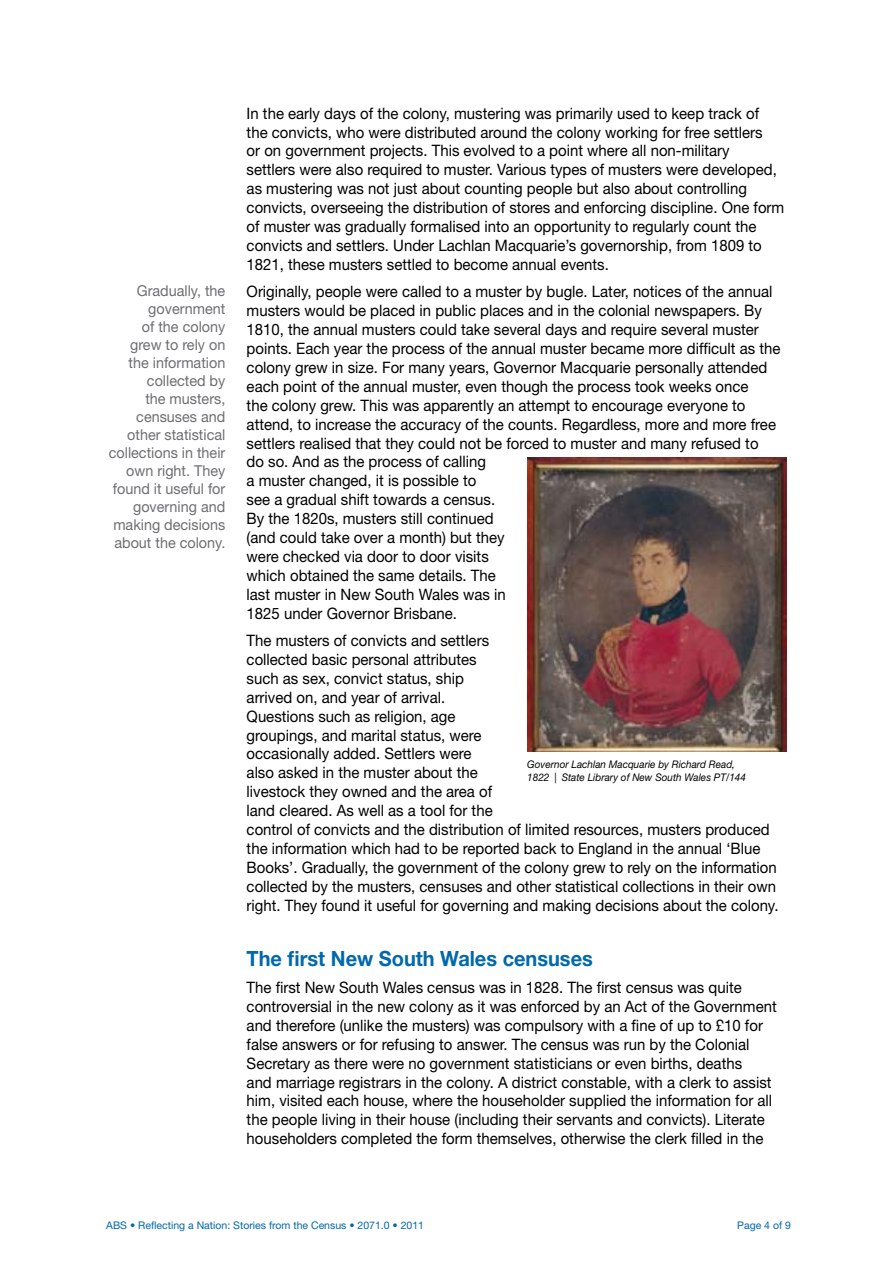
<style>
.page{position:relative;width:893px;height:1263px;background:#fff}
.page>*{position:absolute;margin:0;border:0;box-sizing:border-box;transform-origin:0 0}
.t1{font:700 21px "Helvetica Neue";color:#0068ac;scale:.95 1}
.t2{font:15.75px/18.9px "Helvetica Neue";color:#000;scale:.95 1}
.t3{font:15px/18px "Helvetica Neue";color:#6d6e71;text-align:right;scale:.96 1}
.t4{font:italic 10.5px/12.6px "Helvetica Neue";color:#000;scale:.95 1}
.t5{font:10.5px "Helvetica Neue";color:#0068ac}
</style>
<div class="page">
<img style="left:527px;top:457px;width:260px;height:295px">
<p class="t3" style="left:109px;top:281px;width:123px">Gradually, the government<br>of the colony grew to rely on the information collected by<br>the musters, censuses and other statistical collections in their own right. They found it useful for governing and making decisions about the colony.</p>
<p class="t2" style="left:247px;top:103px;width:567px">In the early days of the colony, mustering was primarily used to keep track of<br>the convicts, who were distributed around the colony working for free settlers<br>or on government projects. This evolved to a point where all non-military<br>settlers were also required to muster. Various types of musters were developed, as mustering was not just about counting people but also about controlling convicts, overseeing the distribution of stores and enforcing discipline. One form of muster was gradually formalised into an opportunity to regularly count the convicts and settlers. Under Lachlan Macquarie’s governorship, from 1809 to 1821, these musters settled to become annual events.</p>
<p class="t2" style="left:247px;top:282px;width:563px">Originally, people were called to a muster by bugle. Later, notices of the annual musters would be placed in public places and in the colonial newspapers. By 1810, the annual musters could take several days and require several muster points. Each year the process of the annual muster became more difficult as the colony grew in size. For many years, Governor Macquarie personally attended each point of the annual muster, even though the process took weeks once<br>the colony grew. This was apparently an attempt to encourage everyone to attend, to increase the accuracy of the counts. Regardless, more and more free settlers realised that they could not be forced to muster and many refused to<br>do so. And as the process of calling<br>a muster changed, it is possible to<br>see a gradual shift towards a census.<br>By the 1820s, musters still continued<br>(and could take over a month) but they<br>were checked via door to door visits<br>which obtained the same details. The<br>last muster in New South Wales was in<br>1825 under Governor Brisbane.</p>
<p class="t2" style="left:247px;top:631px;width:561px">The musters of convicts and settlers<br>collected basic personal attributes<br>such as sex, convict status, ship<br>arrived on, and year of arrival.<br>Questions such as religion, age<br>groupings, and marital status, were<br>occasionally added. Settlers were<br>also asked in the muster about the<br>livestock they owned and the area of<br>land cleared. As well as a tool for the<br>control of convicts and the distribution of limited resources, musters produced the information which had to be reported back to England in the annual ‘Blue Books’. Gradually, the government of the colony grew to rely on the information collected by the musters, censuses and other statistical collections in their own right. They found it useful for governing and making decisions about the colony.</p>
<h1 class="t1" style="left:247px;top:945px;width:366px">The first New South Wales censuses</h1>
<p class="t2" style="left:247px;top:978px;width:560px">The first New South Wales census was in 1828. The first census was quite controversial in the new colony as it was enforced by an Act of the Government and therefore (unlike the musters) was compulsory with a fine of up to £10 for false answers or for refusing to answer. The census was run by the Colonial Secretary as there were no government statisticians or even births, deaths<br>and marriage registrars in the colony. A district constable, with a clerk to assist him, visited each house, where the householder supplied the information for all the people living in their house (including their servants and convicts). Literate householders completed the form themselves, otherwise the clerk filled in the</p>
<p class="t4" style="left:527px;top:758px;width:232px">Governor Lachlan Macquarie by Richard Read,<br>1822 | State Library of New South Wales PT/144</p>
<p class="t5" style="left:106px;top:1219px;width:319px">ABS • Reflecting a Nation: Stories from the Census • 2071.0 • 2011</p>
<p class="t5" style="left:737px;top:1219px;width:55px">Page 4 of 9</p>
</div>
